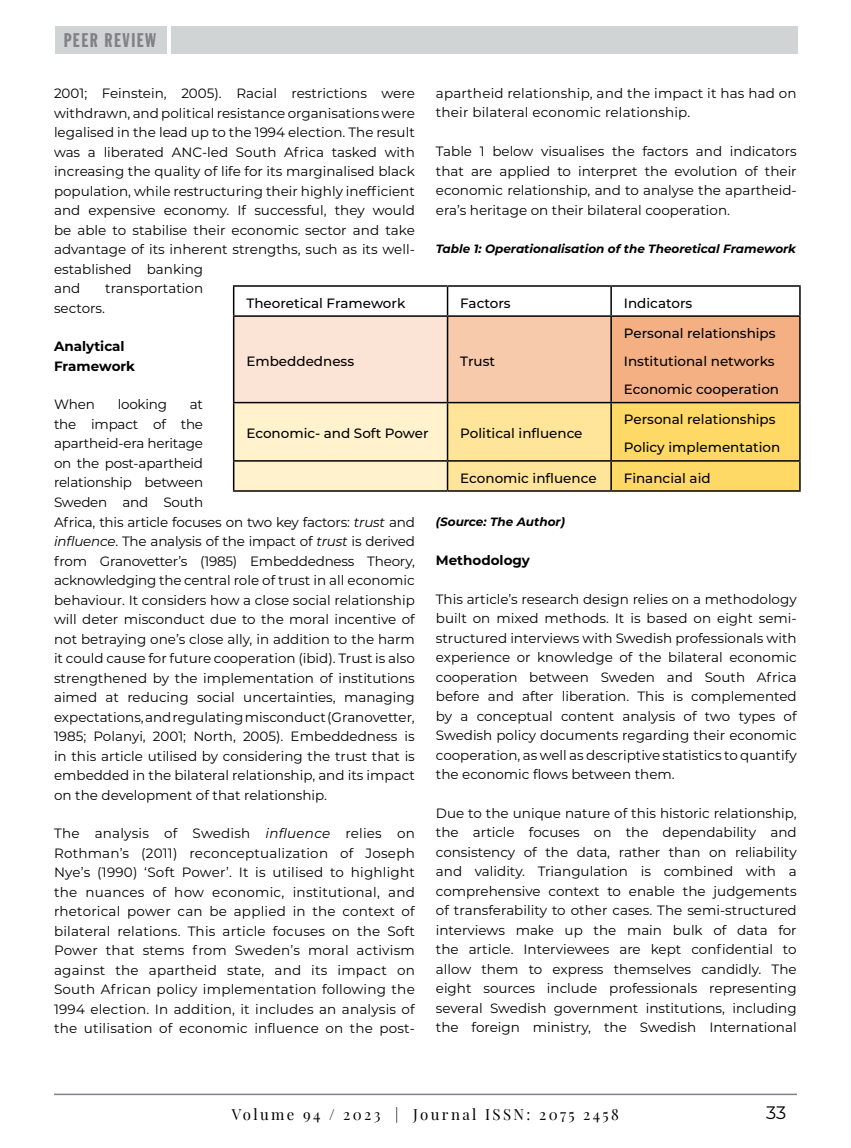
<style>
.page{position:relative;width:851px;height:1148px;background:#fff}
.page>*{position:absolute;margin:0;border:0;box-sizing:border-box;transform-origin:0 0}
.t1{font:19.5px "Franklin Gothic Std Extra Cond";letter-spacing:.08em;color:#808285}
.t2{font:18px "Montserrat";color:#000}
.t3{font:15px "Playfair Display";letter-spacing:.16em;color:#000}
.t4{font:13.5px/19.5px "Montserrat";color:#000;text-align:justify}
.t5{font:500 13.5px/28.2px "Montserrat";color:#000}
.t6{font:700 13.5px/19.5px "Montserrat";color:#000}
.t7{font:italic 700 12px "Montserrat";color:#000}
.s1{font-style:italic}
</style>
<div class="page">
<hr style="left:54px;top:1093px;width:742px;height:2px;background:#808285">
<div style="left:55px;top:26px;width:112px;height:28px;background:#d1d4d4"></div>
<div style="left:171px;top:26px;width:626px;height:28px;background:#d1d4d4"></div>
<div style="left:234px;top:316px;width:213px;height:86px;background:#fbe4d5"></div>
<div style="left:447px;top:316px;width:164px;height:86px;background:#f7caac"></div>
<div style="left:611px;top:316px;width:188px;height:86px;background:#f4b083"></div>
<hr style="left:233px;top:285px;width:214px;height:2px;background:#000">
<svg style="left:233px;top:287px;width:1px;height:28px"></svg>
<hr style="left:447px;top:285px;width:164px;height:2px;background:#000">
<svg style="left:447px;top:287px;width:1px;height:28px"></svg>
<hr style="left:611px;top:285px;width:189px;height:2px;background:#000">
<hr style="left:610px;top:287px;width:2px;height:28px;background:#000">
<svg style="left:799px;top:287px;width:1px;height:28px"></svg>
<hr style="left:233px;top:315px;width:214px;height:2px;background:#000">
<hr style="left:233px;top:317px;width:1px;height:85px;background:#000">
<hr style="left:447px;top:315px;width:164px;height:2px;background:#000">
<hr style="left:447px;top:317px;width:1px;height:85px;background:#000">
<hr style="left:611px;top:315px;width:189px;height:2px;background:#000">
<hr style="left:610px;top:317px;width:2px;height:85px;background:#000">
<hr style="left:799px;top:317px;width:1px;height:85px;background:#000">
<svg style="left:233px;top:402px;width:567px;height:88px;background:#f3db94"></svg>
<hr style="left:233px;top:490px;width:214px;height:2px;background:#000">
<hr style="left:447px;top:490px;width:164px;height:2px;background:#000">
<hr style="left:611px;top:490px;width:189px;height:2px;background:#000">
<h1 class="t1" style="left:64px;top:30px;width:94px">PEER REVIEW</h1>
<p class="t4" style="left:436px;top:83px;width:362px">apartheid relationship, and the impact it has had on their bilateral economic relationship.</p>
<p class="t4" style="left:436px;top:141px;width:362px">Table 1 below visualises the factors and indicators that are applied to interpret the evolution of their economic relationship, and to analyse the apartheid&shy;era’s heritage on their bilateral cooperation.</p>
<p class="t7" style="left:436px;top:240px;width:361px">Table 1: Operationalisation of the Theoretical Framework</p>
<p class="t4" style="left:54px;top:83px;width:362px;text-align:left">2001; Feinstein, 2005). Racial restrictions were withdrawn, and political resistance organisations were legalised in the lead up to the 1994 election. The result was a liberated ANC-led South Africa tasked with increasing the quality of life for its marginalised black population, while restructuring their highly inefficient and expensive economy. If successful, they would be able to stabilise their economic sector and take advantage of its inherent strengths, such as its well&shy;established banking<br>and</p>
<p class="t4" style="left:105px;top:278px;width:99px">transportation</p>
<p class="t5" style="left:246px;top:288px;width:160px">Theoretical Framework</p>
<p class="t5" style="left:460px;top:288px;width:52px">Factors</p>
<p class="t5" style="left:624px;top:288px;width:70px">Indicators</p>
<p class="t4" style="left:54px;top:298px;width:52px">sectors.</p>
<p class="t6" style="left:54px;top:336px;width:83px">Analytical<br>Framework</p>
<p class="t4" style="left:54px;top:394px;width:42px">When</p>
<p class="t4" style="left:118px;top:394px;width:51px">looking</p>
<p class="t5" style="left:624px;top:318px;width:157px">Personal relationships<br>Institutional networks<br>Economic cooperation</p>
<p class="t5" style="left:246px;top:346px;width:109px">Embeddedness</p>
<p class="t5" style="left:460px;top:346px;width:36px">Trust</p>
<p class="t4" style="left:54px;top:394px;width:362px;text-align:left;text-indent:136px">at<br>the impact of the<br>apartheid-era heritage<br>on the post-apartheid<br>relationship between<br>Sweden and South<br>Africa, this article focuses on two key factors: <span class="s1">trust</span> and <span class="s1">influence</span>. The analysis of the impact of <span class="s1">trust</span> is derived from Granovetter’s (1985) Embeddedness Theory, acknowledging the central role of trust in all economic behaviour. It considers how a close social relationship will deter misconduct due to the moral incentive of not betraying one’s close ally, in addition to the harm it could cause for future cooperation (ibid). Trust is also strengthened by the implementation of institutions aimed at reducing social uncertainties, managing expectations, and regulating misconduct (Granovetter, 1985; Polanyi, 2001; North, 2005). Embeddedness is in this article utilised by considering the trust that is embedded in the bilateral relationship, and its impact on the development of that relationship.</p>
<p class="t4" style="left:54px;top:823px;width:362px">The analysis of Swedish <span class="s1">influence</span> relies on Rothman’s (2011) reconceptualization of Joseph Nye’s (1990) ‘Soft Power’. It is utilised to highlight the nuances of how economic, institutional, and rhetorical power can be applied in the context of bilateral relations. This article focuses on the Soft Power that stems from Sweden’s moral activism against the apartheid state, and its impact on South African policy implementation following the 1994 election. In addition, it includes an analysis of the utilisation of economic influence on the post-</p>
<p class="t5" style="left:624px;top:405px;width:158px">Personal relationships<br>Policy implementation</p>
<p class="t5" style="left:246px;top:419px;width:184px">Economic- and Soft Power</p>
<p class="t5" style="left:460px;top:419px;width:124px">Political influence</p>
<p class="t5" style="left:460px;top:463px;width:138px">Economic influence</p>
<p class="t5" style="left:624px;top:463px;width:88px">Financial aid</p>
<p class="t7" style="left:436px;top:513px;width:131px">(Source: The Author)</p>
<p class="t6" style="left:436px;top:549px;width:96px">Methodology</p>
<p class="t4" style="left:436px;top:588px;width:362px">This article’s research design relies on a methodology built on mixed methods. It is based on eight semi&shy;structured interviews with Swedish professionals with experience or knowledge of the bilateral economic cooperation between Sweden and South Africa before and after liberation. This is complemented by a conceptual content analysis of two types of Swedish policy documents regarding their economic cooperation, as well as descriptive statistics to quantify the economic flows between them.</p>
<p class="t4" style="left:436px;top:802px;width:362px">Due to the unique nature of this historic relationship, the article focuses on the dependability and consistency of the data, rather than on reliability and validity. Triangulation is combined with a comprehensive context to enable the judgements of transferability to other cases. The semi-structured interviews make up the main bulk of data for the article. Interviewees are kept confidential to allow them to express themselves candidly. The eight sources include professionals representing several Swedish government institutions, including the foreign ministry, the Swedish International</p>
<p class="t3" style="left:232px;top:1102px;width:388px">Volume 94 / 2023 | Journal ISSN: 2075 2458</p>
<h2 class="t2" style="left:766px;top:1100px;width:22px">33</h2>
</div>
